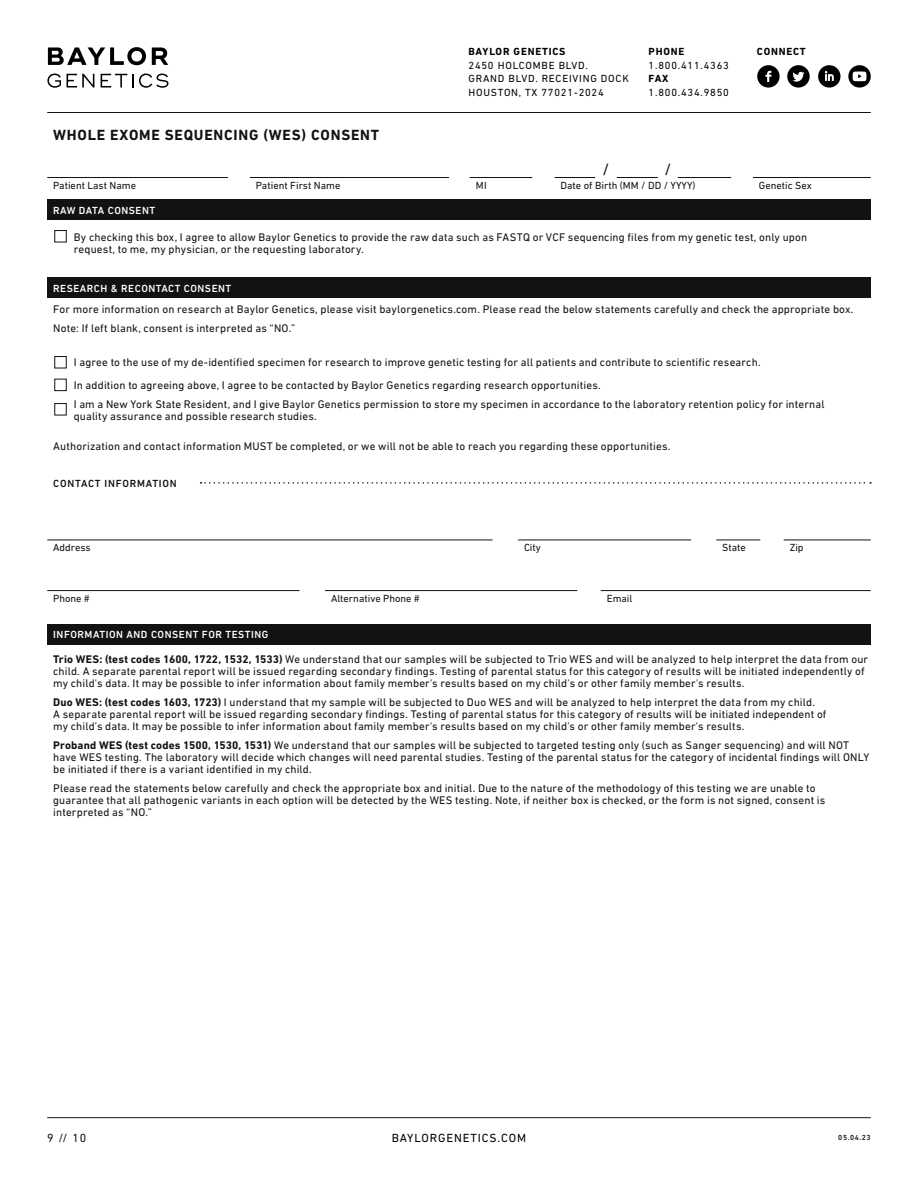
<style>
.page{position:relative;width:918px;height:1188px;background:#fff}
.page>*{position:absolute;margin:0;border:0;box-sizing:border-box;transform-origin:0 0}
.t1{font:16.5px "DIN Next LT Pro";color:#121212}
.t2{font:700 15px "DIN Next LT Pro";letter-spacing:.05em;color:#121212}
.t3{font:12px "DIN Next LT Pro";letter-spacing:.075em;color:#000}
.t4{font:12px "DIN Next LT Pro";color:#121212}
.t5{font:11.25px/12px "DIN Next LT Pro";letter-spacing:.015em;color:#121212}
.t6{font:10.5px "DIN Next LT Pro";color:#121212}
.t7{font:10.5px/13.5px "DIN Next LT Pro";letter-spacing:.075em;color:#000}
.t8{font:500 10.5px "DIN Next LT Pro";letter-spacing:.05em;color:#fff}
.t9{font:700 10.5px "DIN Next LT Pro";letter-spacing:.075em;color:#000}
.t10{font:500 10.5px "DIN Next LT Pro";letter-spacing:.075em;color:#121212}
.t11{font:500 7.5px "DIN Next LT Pro";color:#121212}
.s1{font-weight:700}
</style>
<div class="page">
<div style="left:757px;top:65px;width:23px;height:23px;background:#000;border-radius:50%"></div>
<svg style="left:765px;top:71px;width:6px;height:11px"></svg>
<div style="left:787px;top:65px;width:23px;height:23px;background:#000;border-radius:50%"></div>
<svg style="left:792px;top:72px;width:12px;height:10px"></svg>
<div style="left:818px;top:65px;width:23px;height:23px;background:#000;border-radius:50%"></div>
<svg style="left:825px;top:71px;width:9px;height:10px"></svg>
<svg style="left:848px;top:65px;width:23px;height:23px"></svg>
<svg style="left:853px;top:72px;width:13px;height:9px"></svg>
<svg style="left:48px;top:47px;width:98px;height:18px"></svg>
<svg style="left:152px;top:47px;width:16px;height:18px"></svg>
<svg style="left:47px;top:74px;width:14px;height:14px"></svg>
<svg style="left:67px;top:74px;width:27px;height:13px"></svg>
<svg style="left:101px;top:74px;width:67px;height:14px"></svg>
<hr style="left:47px;top:112px;width:824px;height:1px;background:#121212">
<hr style="left:47px;top:1117px;width:824px;height:1px;background:#121212">
<hr style="left:555px;top:177px;width:40px;height:1px;background:#121212">
<hr style="left:617px;top:177px;width:41px;height:1px;background:#121212">
<hr style="left:678px;top:177px;width:53px;height:1px;background:#121212">
<hr style="left:753px;top:177px;width:118px;height:1px;background:#121212">
<hr style="left:47px;top:177px;width:181px;height:1px;background:#121212">
<hr style="left:250px;top:177px;width:199px;height:1px;background:#121212">
<hr style="left:470px;top:177px;width:62px;height:1px;background:#121212">
<svg style="left:201px;top:482px;width:670px;height:2px"></svg>
<hr style="left:47px;top:590px;width:253px;height:1px;background:#121212">
<hr style="left:325px;top:590px;width:252px;height:1px;background:#121212">
<hr style="left:601px;top:590px;width:270px;height:1px;background:#121212">
<hr style="left:47px;top:540px;width:445px;height:1px;background:#121212">
<hr style="left:518px;top:540px;width:173px;height:1px;background:#121212">
<hr style="left:716px;top:540px;width:44px;height:1px;background:#121212">
<hr style="left:784px;top:540px;width:87px;height:1px;background:#121212">
<div style="left:47px;top:278px;width:824px;height:20px;background:#121212"></div>
<div style="left:54px;top:356px;width:13px;height:12px;border:1px solid #121212"></div>
<div style="left:54px;top:379px;width:13px;height:12px;border:1px solid #121212"></div>
<div style="left:54px;top:403px;width:13px;height:12px;border:1px solid #121212"></div>
<div style="left:47px;top:200px;width:824px;height:20px;background:#121212"></div>
<div style="left:54px;top:230px;width:13px;height:12px;border:1px solid #121212"></div>
<div style="left:47px;top:624px;width:824px;height:20px;background:#121212"></div>
<h2 class="t2" style="left:53px;top:126px;width:327px">WHOLE EXOME SEQUENCING (WES) CONSENT</h2>
<p class="t9" style="left:469px;top:45px;width:98px">BAYLOR GENETICS</p>
<p class="t7" style="left:469px;top:58px;width:162px">2450 HOLCOMBE BLVD.<br>GRAND BLVD. RECEIVING DOCK<br>HOUSTON, TX 77021-2024</p>
<p class="t9" style="left:649px;top:45px;width:37px">PHONE</p>
<p class="t7" style="left:649px;top:58px;width:82px">1.800.411.4363</p>
<p class="t9" style="left:649px;top:72px;width:21px">FAX</p>
<p class="t7" style="left:649px;top:85px;width:82px">1.800.434.9850</p>
<h1 class="t1" style="left:603px;top:159px;width:8px">/</h1>
<h1 class="t1" style="left:664px;top:159px;width:8px">/</h1>
<p class="t9" style="left:757px;top:45px;width:50px">CONNECT</p>
<p class="t6" style="left:53px;top:179px;width:84px">Patient Last Name</p>
<p class="t6" style="left:256px;top:179px;width:86px">Patient First Name</p>
<p class="t6" style="left:476px;top:179px;width:13px">MI</p>
<p class="t6" style="left:561px;top:179px;width:136px">Date of Birth (MM / DD / YYYY)</p>
<p class="t6" style="left:759px;top:179px;width:54px">Genetic Sex</p>
<p class="t8" style="left:53px;top:204px;width:104px">RAW DATA CONSENT</p>
<p class="t5" style="left:74px;top:231px;width:735px">By checking this box, I agree to allow Baylor Genetics to provide the raw data such as FASTQ or VCF sequencing files from my genetic test, only upon request, to me, my physician, or the requesting laboratory.</p>
<p class="t8" style="left:53px;top:282px;width:180px">RESEARCH &amp; RECONTACT CONSENT</p>
<p class="t5" style="left:53px;top:300px;width:802px;line-height:18.8px">For more information on research at Baylor Genetics, please visit baylorgenetics.com. Please read the below statements carefully and check the appropriate box.<br>Note: If left blank, consent is interpreted as “NO.”</p>
<p class="t5" style="left:74px;top:351px;width:688px;line-height:22.6px">I agree to the use of my de-identified specimen for research to improve genetic testing for all patients and contribute to scientific research.<br>In addition to agreeing above, I agree to be contacted by Baylor Genetics regarding research opportunities.</p>
<p class="t5" style="left:74px;top:398px;width:752px">I am a New York State Resident, and I give Baylor Genetics permission to store my specimen in accordance to the laboratory retention policy for internal quality assurance and possible research studies.</p>
<p class="t5" style="left:53px;top:440px;width:619px">Authorization and contact information MUST be completed, or we will not be able to reach you regarding these opportunities.</p>
<p class="t10" style="left:53px;top:477px;width:125px">CONTACT INFORMATION</p>
<p class="t6" style="left:53px;top:541px;width:39px">Address</p>
<p class="t6" style="left:524px;top:541px;width:18px">City</p>
<p class="t6" style="left:722px;top:541px;width:25px">State</p>
<p class="t6" style="left:790px;top:541px;width:15px">Zip</p>
<p class="t6" style="left:53px;top:592px;width:38px">Phone #</p>
<p class="t6" style="left:331px;top:592px;width:90px">Alternative Phone #</p>
<p class="t6" style="left:607px;top:592px;width:27px">Email</p>
<p class="t8" style="left:53px;top:628px;width:217px">INFORMATION AND CONSENT FOR TESTING</p>
<p class="t5" style="left:53px;top:653px;width:816px"><span class="s1">Trio WES: (test codes 1600, 1722, 1532, 1533)</span> We understand that our samples will be subjected to Trio WES and will be analyzed to help interpret the data from our child. A separate parental report will be issued regarding secondary findings. Testing of parental status for this category of results will be initiated independently of my child's data. It may be possible to infer information about family member's results based on my child's or other family member's results.</p>
<p class="t5" style="left:53px;top:696px;width:775px"><span class="s1">Duo WES: (test codes 1603, 1723)</span> I understand that my sample will be subjected to Duo WES and will be analyzed to help interpret the data from my child.<br>A separate parental report will be issued regarding secondary findings. Testing of parental status for this category of results will be initiated independent of my child’s data. It may be possible to infer information about family member's results based on my child's or other family member's results.</p>
<p class="t5" style="left:53px;top:739px;width:818px"><span class="s1">Proband WES (test codes 1500, 1530, 1531)</span> We understand that our samples will be subjected to targeted testing only (such as Sanger sequencing) and will NOT have WES testing. The laboratory will decide which changes will need parental studies. Testing of the parental status for the category of incidental findings will ONLY be initiated if there is a variant identified in my child.</p>
<p class="t5" style="left:53px;top:782px;width:774px">Please read the statements below carefully and check the appropriate box and initial. Due to the nature of the methodology of this testing we are unable to guarantee that all pathogenic variants in each option will be detected by the WES testing. Note, if neither box is checked, or the form is not signed, consent is interpreted as “NO.”</p>
<p class="t4" style="left:47px;top:1131px;width:40px">9 // 10</p>
<p class="t11" style="left:838px;top:1133px;width:34px">05.04.23</p>
<p class="t3" style="left:392px;top:1131px;width:136px">BAYLORGENETICS.COM</p>
</div>
